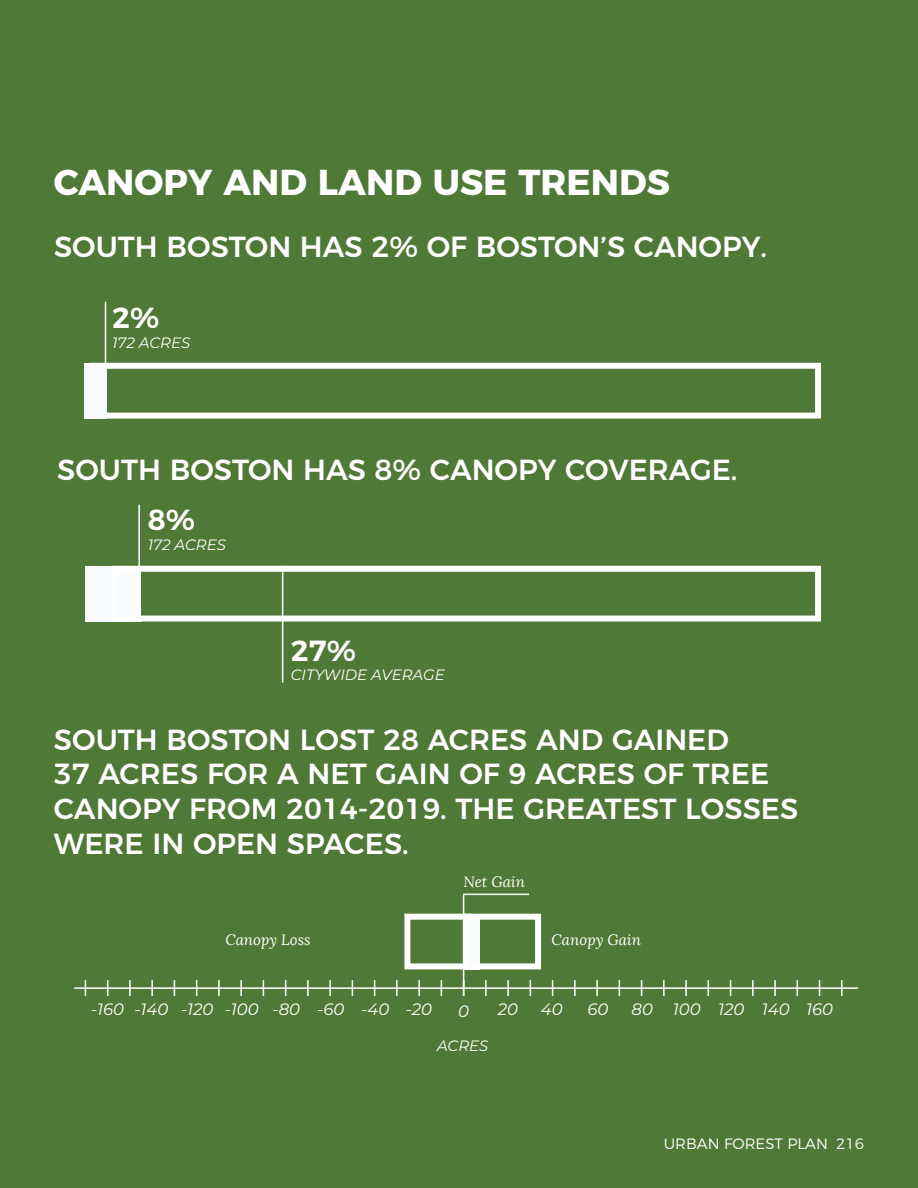
<style>
.page{position:relative;width:918px;height:1188px;background:#4f7937}
.page>*{position:absolute;margin:0;border:0;box-sizing:border-box;transform-origin:0 0}
.t1{font:700 36px "Montserrat";color:#fff}
.t2{font:500 29.1px/34.8px "Montserrat";color:#fff}
.t3{font:600 29.1px "Montserrat";color:#fff}
.Subheader_1{font:italic 16.5px "Montserrat";color:#fff}
.t4{font:italic 15px "Montserrat";color:#fff}
.t5{font:italic 15px "Lora";color:#fff}
.t6{font:300 15px "Montserrat";color:#fff}
</style>
<div class="page">
<div style="left:85px;top:566px;width:56px;height:56px;background:#f9fcfe"></div>
<div style="left:112px;top:566px;width:709px;height:56px;border:6px solid #fff"></div>
<hr style="left:105px;top:302px;width:1px;height:117px;background:#fff">
<hr style="left:138px;top:505px;width:2px;height:117px;background:#fff">
<div style="left:90px;top:363px;width:731px;height:56px;border:6px solid #fff"></div>
<div style="left:84px;top:363px;width:23px;height:56px;background:#f9fcfe"></div>
<div style="left:404px;top:914px;width:68px;height:55px;border:6px solid #fff"></div>
<div style="left:463px;top:914px;width:78px;height:55px;border:6px solid #fff"></div>
<svg style="left:841px;top:980px;width:2px;height:16px"></svg>
<svg style="left:819px;top:980px;width:1px;height:16px"></svg>
<svg style="left:441px;top:980px;width:1px;height:16px"></svg>
<svg style="left:797px;top:980px;width:1px;height:16px"></svg>
<svg style="left:418px;top:980px;width:2px;height:16px"></svg>
<svg style="left:774px;top:980px;width:2px;height:16px"></svg>
<svg style="left:396px;top:980px;width:2px;height:16px"></svg>
<svg style="left:752px;top:980px;width:2px;height:16px"></svg>
<svg style="left:374px;top:980px;width:1px;height:16px"></svg>
<svg style="left:730px;top:980px;width:1px;height:16px"></svg>
<svg style="left:352px;top:980px;width:1px;height:16px"></svg>
<svg style="left:708px;top:980px;width:1px;height:16px"></svg>
<svg style="left:329px;top:980px;width:2px;height:16px"></svg>
<svg style="left:685px;top:980px;width:2px;height:16px"></svg>
<svg style="left:307px;top:980px;width:2px;height:16px"></svg>
<svg style="left:663px;top:980px;width:2px;height:16px"></svg>
<svg style="left:285px;top:980px;width:1px;height:16px"></svg>
<svg style="left:641px;top:980px;width:1px;height:16px"></svg>
<svg style="left:263px;top:980px;width:1px;height:16px"></svg>
<svg style="left:619px;top:980px;width:1px;height:16px"></svg>
<svg style="left:240px;top:980px;width:2px;height:16px"></svg>
<svg style="left:596px;top:980px;width:2px;height:16px"></svg>
<svg style="left:218px;top:980px;width:2px;height:16px"></svg>
<svg style="left:574px;top:980px;width:2px;height:16px"></svg>
<svg style="left:196px;top:980px;width:1px;height:16px"></svg>
<svg style="left:552px;top:980px;width:1px;height:16px"></svg>
<svg style="left:174px;top:980px;width:1px;height:16px"></svg>
<svg style="left:151px;top:980px;width:2px;height:16px"></svg>
<svg style="left:129px;top:980px;width:2px;height:16px"></svg>
<svg style="left:107px;top:980px;width:1px;height:16px"></svg>
<svg style="left:85px;top:980px;width:1px;height:16px"></svg>
<hr style="left:74px;top:987px;width:784px;height:2px;background:#fff">
<hr style="left:282px;top:566px;width:1px;height:117px;background:#fff">
<svg style="left:462px;top:893px;width:69px;height:103px"></svg>
<p class="t1" style="left:54px;top:152px;width:618px">CANOPY AND LAND USE TRENDS</p>
<p class="t2" style="left:54px;top:227px;width:715px">SOUTH BOSTON HAS 2% OF BOSTON’S CANOPY.</p>
<p class="t3" style="left:112px;top:294px;width:49px">2%</p>
<p class="t4" style="left:112px;top:332px;width:80px">172 ACRES</p>
<p class="t2" style="left:57px;top:450px;width:682px">SOUTH BOSTON HAS 8% CANOPY COVERAGE.</p>
<p class="t3" style="left:148px;top:496px;width:49px">8%</p>
<p class="t4" style="left:148px;top:534px;width:80px">172 ACRES</p>
<p class="t3" style="left:291px;top:627px;width:67px">27%</p>
<p class="t4" style="left:291px;top:664px;width:155px">CITYWIDE AVERAGE</p>
<p class="t2" style="left:54px;top:720px;width:746px">SOUTH BOSTON LOST 28 ACRES AND GAINED<br>37 ACRES FOR A NET GAIN OF 9 ACRES OF TREE CANOPY FROM 2014-2019. THE GREATEST LOSSES WERE IN OPEN SPACES.</p>
<p class="t5" style="left:464px;top:873px;width:63px">Net Gain</p>
<p class="t5" style="left:225px;top:930px;width:87px">Canopy Loss</p>
<p class="t5" style="left:552px;top:930px;width:91px">Canopy Gain</p>
<p class="Subheader_1" style="left:91px;top:998px;width:34px">-160</p>
<p class="Subheader_1" style="left:134px;top:998px;width:35px">-140</p>
<p class="Subheader_1" style="left:181px;top:998px;width:34px">-120</p>
<p class="Subheader_1" style="left:225px;top:998px;width:35px">-100</p>
<p class="Subheader_1" style="left:272px;top:998px;width:29px">-80</p>
<p class="Subheader_1" style="left:317px;top:998px;width:29px">-60</p>
<p class="Subheader_1" style="left:361px;top:998px;width:30px">-40</p>
<p class="Subheader_1" style="left:406px;top:998px;width:28px">-20</p>
<p class="Subheader_1" style="left:498px;top:998px;width:22px">20</p>
<p class="Subheader_1" style="left:541px;top:998px;width:23px">40</p>
<p class="Subheader_1" style="left:587px;top:998px;width:22px">60</p>
<p class="Subheader_1" style="left:632px;top:998px;width:23px">80</p>
<p class="Subheader_1" style="left:673px;top:998px;width:29px">100</p>
<p class="Subheader_1" style="left:718px;top:998px;width:28px">120</p>
<p class="Subheader_1" style="left:762px;top:998px;width:29px">140</p>
<p class="Subheader_1" style="left:806px;top:998px;width:28px">160</p>
<p class="Subheader_1" style="left:458px;top:999px;width:12px">0</p>
<p class="t4" style="left:437px;top:1035px;width:53px">ACRES</p>
<p class="t6" style="left:664px;top:1131px;width:166px">URBAN FOREST PLAN</p>
<p class="t6" style="left:836px;top:1131px;width:29px">216</p>
</div>
